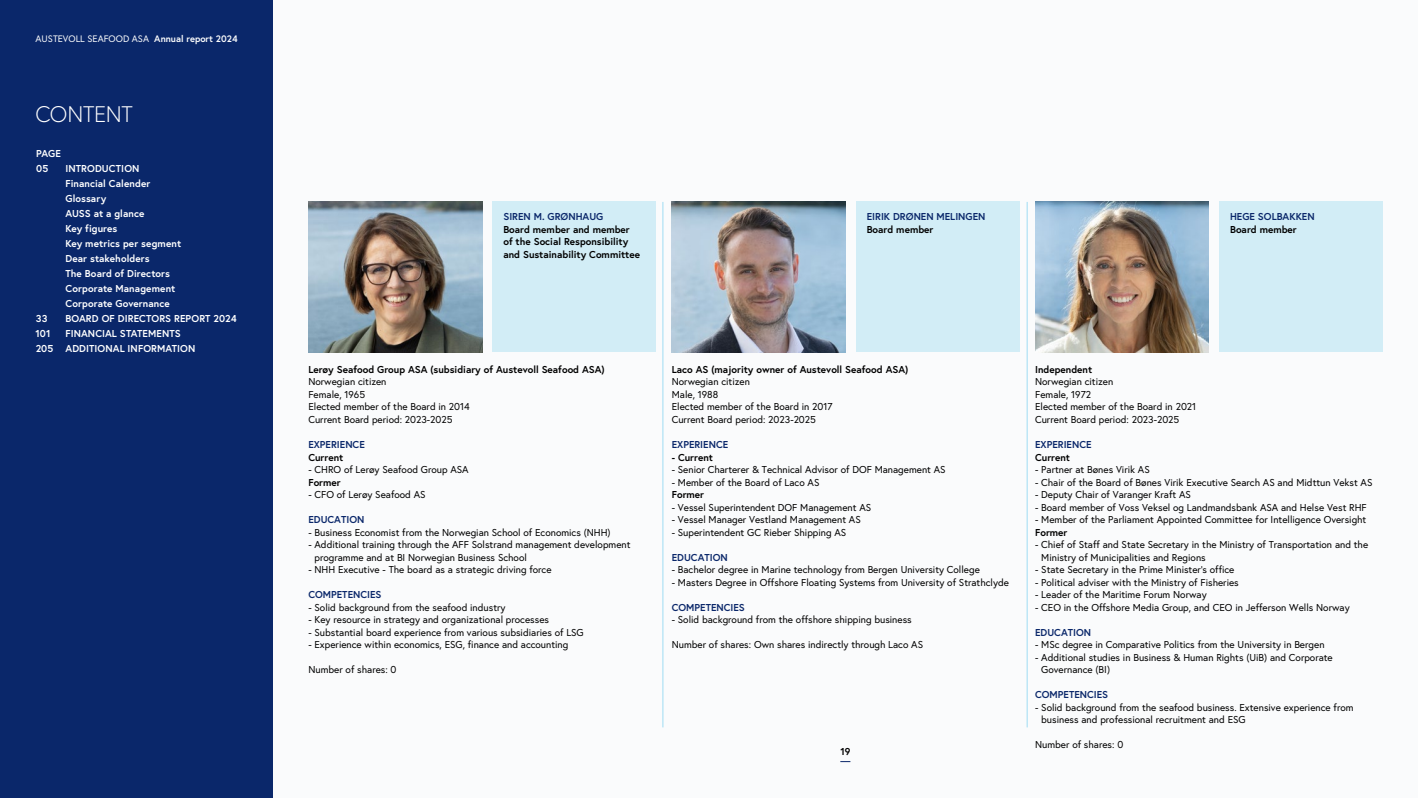
<style>
.page{position:relative;width:1418px;height:798px;background:#fff}
.page>*{position:absolute;margin:0;border:0;box-sizing:border-box;transform-origin:0 0}
.t1{font:300 22.5px "Europa";letter-spacing:-.01em;color:#fff}
.t2{font:10px/12.5px "Europa";color:#000}
.t3{font:700 10px/12.5px "Europa";color:#000}
.t4{font:700 10px/15px "Europa";letter-spacing:.01em;color:#fff}
.t5{font:700 10px "Europa";color:#0a276a}
.t6{font:9.38px "Europa";color:#fafbfc}
.s1{font-weight:700}
</style>
<div class="page">
<div style="left:273px;top:0;width:1144px;height:797px;background:#fafbfc"></div>
<div style="left:0;top:0;width:273px;height:797px;background:#0a276a"></div>
<hr style="left:662px;top:202px;width:1px;height:525px;background:#9edcf3">
<hr style="left:1026px;top:202px;width:1px;height:525px;background:#9edcf3">
<img style="left:309px;top:202px;width:173px;height:150px">
<img style="left:671px;top:202px;width:174px;height:150px">
<img style="left:1035px;top:202px;width:173px;height:150px">
<div style="left:493px;top:202px;width:163px;height:150px;background:#d2edf6"></div>
<div style="left:856px;top:202px;width:163px;height:150px;background:#d2edf6"></div>
<div style="left:1219px;top:202px;width:163px;height:150px;background:#d2edf6"></div>
<p class="t6" style="left:36px;top:33px;width:203px">AUSTEVOLL SEAFOOD ASA <span class="s1">Annual report 2024</span></p>
<h1 class="t1" style="left:35px;top:101px;width:99px">CONTENT</h1>
<p class="t4" style="left:36px;top:145px;width:26px">PAGE<br>05</p>
<p class="t4" style="left:65px;top:160px;width:117px">INTRODUCTION<br>Financial Calender<br>Glossary<br>AUSS at a glance<br>Key figures<br>Key metrics per segment<br>Dear stakeholders<br>The Board of Directors<br>Corporate Management<br>Corporate Governance</p>
<p class="t4" style="left:36px;top:310px;width:13px">33</p>
<p class="t4" style="left:65px;top:310px;width:173px">BOARD OF DIRECTORS REPORT 2024</p>
<p class="t4" style="left:36px;top:325px;width:16px">101</p>
<p class="t4" style="left:36px;top:325px;width:161px;text-indent:30px">FINANCIAL STATEMENTS<br>205 ADDITIONAL INFORMATION</p>
<p class="t5" style="left:503px;top:210px;width:101px">SIREN M. GRØNHAUG</p>
<p class="t3" style="left:503px;top:223px;width:138px">Board member and member of the Social Responsibility and Sustainability Committee</p>
<p class="t5" style="left:866px;top:210px;width:120px">EIRIK DRØNEN MELINGEN</p>
<p class="t3" style="left:866px;top:223px;width:68px">Board member</p>
<p class="t5" style="left:1230px;top:210px;width:86px">HEGE SOLBAKKEN</p>
<p class="t3" style="left:1230px;top:223px;width:68px">Board member</p>
<p class="t3" style="left:308px;top:363px;width:298px">Lerøy Seafood Group ASA (subsidiary of Austevoll Seafood ASA)</p>
<p class="t2" style="left:308px;top:375px;width:163px">Norwegian citizen<br>Female, 1965<br>Elected member of the Board in 2014<br>Current Board period: 2023-2025</p>
<p class="t5" style="left:308px;top:438px;width:58px">EXPERIENCE</p>
<p class="t3" style="left:308px;top:450px;width:36px">Current</p>
<p class="t2" style="left:308px;top:463px;width:162px">- CHRO of Lerøy Seafood Group ASA</p>
<p class="t3" style="left:308px;top:475px;width:34px">Former</p>
<p class="t2" style="left:308px;top:488px;width:119px">- CFO of Lerøy Seafood AS</p>
<p class="t5" style="left:308px;top:513px;width:57px">EDUCATION</p>
<p class="t2" style="left:308px;top:525px;width:304px">- Business Economist from the Norwegian School of Economics (NHH)</p>
<p class="t2" style="left:314px;top:538px;width:317px;text-indent:-6px">- Additional training through the AFF Solstrand management development programme and at BI Norwegian Business School</p>
<p class="t2" style="left:308px;top:563px;width:245px">- NHH Executive - The board as a strategic driving force</p>
<p class="t5" style="left:308px;top:588px;width:75px">COMPETENCIES</p>
<p class="t2" style="left:308px;top:600px;width:199px">- Solid background from the seafood industry</p>
<p class="t2" style="left:308px;top:613px;width:242px">- Key resource in strategy and organizational processes</p>
<p class="t2" style="left:308px;top:625px;width:277px">- Substantial board experience from various subsidiaries of LSG</p>
<p class="t2" style="left:308px;top:638px;width:261px">- Experience within economics, ESG, finance and accounting</p>
<p class="t2" style="left:308px;top:663px;width:90px">Number of shares: 0</p>
<p class="t3" style="left:671px;top:363px;width:238px">Laco AS (majority owner of Austevoll Seafood ASA)</p>
<p class="t2" style="left:671px;top:375px;width:162px">Norwegian citizen<br>Male, 1988<br>Elected member of the Board in 2017<br>Current Board period: 2023-2025</p>
<p class="t5" style="left:671px;top:438px;width:58px">EXPERIENCE</p>
<p class="t3" style="left:671px;top:450px;width:43px">- Current</p>
<p class="t2" style="left:671px;top:463px;width:275px">- Senior Charterer &amp; Technical Advisor of DOF Management AS</p>
<p class="t2" style="left:671px;top:475px;width:149px">- Member of the Board of Laco AS</p>
<p class="t3" style="left:671px;top:488px;width:34px">Former</p>
<p class="t2" style="left:671px;top:500px;width:201px">- Vessel Superintendent DOF Management AS</p>
<p class="t2" style="left:671px;top:513px;width:190px">- Vessel Manager Vestland Management AS</p>
<p class="t2" style="left:671px;top:525px;width:176px">- Superintendent GC Rieber Shipping AS</p>
<p class="t5" style="left:671px;top:550px;width:57px">EDUCATION</p>
<p class="t2" style="left:671px;top:563px;width:309px">- Bachelor degree in Marine technology from Bergen University College</p>
<p class="t2" style="left:671px;top:575px;width:339px">- Masters Degree in Offshore Floating Systems from University of Strathclyde</p>
<p class="t5" style="left:671px;top:600px;width:75px">COMPETENCIES</p>
<p class="t2" style="left:671px;top:613px;width:241px">- Solid background from the offshore shipping business</p>
<p class="t2" style="left:671px;top:638px;width:253px">Number of shares: Own shares indirectly through Laco AS</p>
<p class="t3" style="left:840px;top:745px;width:12px">19</p>
<p class="t3" style="left:1035px;top:363px;width:59px">Independent</p>
<p class="t2" style="left:1035px;top:375px;width:163px">Norwegian citizen<br>Female, 1972<br>Elected member of the Board in 2021<br>Current Board period: 2023-2025</p>
<p class="t5" style="left:1035px;top:438px;width:58px">EXPERIENCE</p>
<p class="t3" style="left:1035px;top:450px;width:36px">Current</p>
<p class="t2" style="left:1035px;top:463px;width:116px">- Partner at Bønes Virik AS</p>
<p class="t2" style="left:1035px;top:475px;width:339px">- Chair of the Board of Bønes Virik Executive Search AS and Midttun Vekst AS</p>
<p class="t2" style="left:1035px;top:488px;width:157px">- Deputy Chair of Varanger Kraft AS</p>
<p class="t2" style="left:1035px;top:500px;width:333px">- Board member of Voss Veksel og Landmandsbank ASA and Helse Vest RHF</p>
<p class="t2" style="left:1035px;top:513px;width:333px">- Member of the Parliament Appointed Committee for Intelligence Oversight</p>
<p class="t3" style="left:1035px;top:525px;width:34px">Former</p>
<p class="t2" style="left:1041px;top:538px;width:328px;text-indent:-6px">- Chief of Staff and State Secretary in the Ministry of Transportation and the<br>Ministry of Municipalities and Regions</p>
<p class="t2" style="left:1035px;top:563px;width:201px">- State Secretary in the Prime Minister’s office</p>
<p class="t2" style="left:1035px;top:575px;width:205px">- Political adviser with the Ministry of Fisheries</p>
<p class="t2" style="left:1035px;top:588px;width:173px">- Leader of the Maritime Forum Norway</p>
<p class="t2" style="left:1035px;top:600px;width:316px">- CEO in the Offshore Media Group, and CEO in Jefferson Wells Norway</p>
<p class="t5" style="left:1035px;top:625px;width:57px">EDUCATION</p>
<p class="t2" style="left:1035px;top:638px;width:291px">- MSc degree in Comparative Politics from the University in Bergen</p>
<p class="t2" style="left:1041px;top:650px;width:293px;text-indent:-6px">- Additional studies in Business &amp; Human Rights (UiB) and Corporate<br>Governance (BI)</p>
<p class="t5" style="left:1035px;top:688px;width:75px">COMPETENCIES</p>
<p class="t2" style="left:1041px;top:700px;width:314px;text-indent:-6px">- Solid background from the seafood business. Extensive experience from business and professional recruitment and ESG</p>
<p class="t2" style="left:1035px;top:738px;width:90px">Number of shares: 0</p>
</div>
